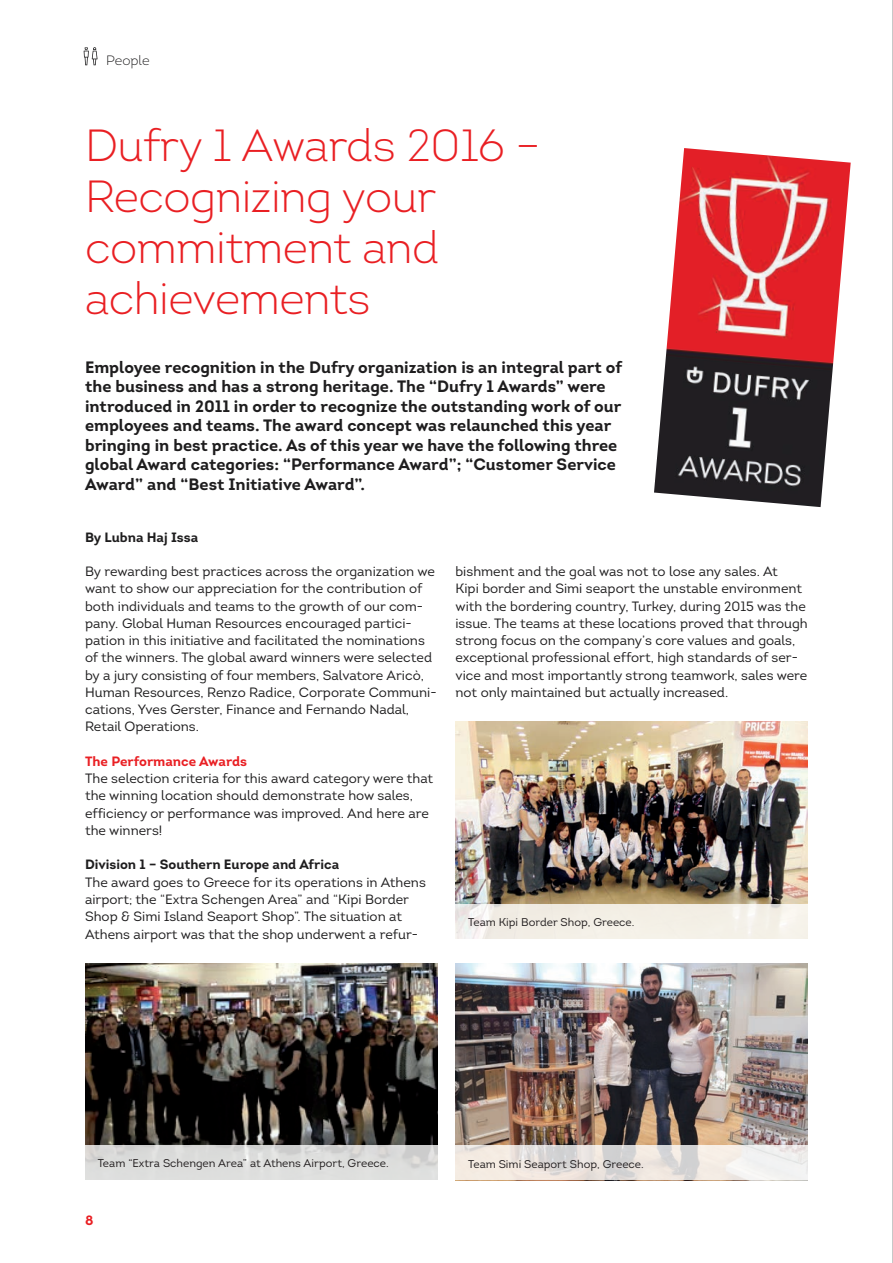
<style>
.page{position:relative;width:893px;height:1263px;background:#fff}
.page>*{position:absolute;margin:0;border:0;box-sizing:border-box;transform-origin:0 0}
.t1{font:300 45px/51px "Intro";letter-spacing:-.01em;color:#e91f23}
.t2{font:700 16.5px/19.5px "Intro";color:#1e1d1e}
.t3{font:13.5px/17.2px "Intro";color:#1e1d1e}
.t4{font:700 13.5px "Intro";color:#1e1d1e}
.t5{font:700 13.5px "Intro";color:#e91f23}
.t6{font:300 13.5px "Intro";color:#1e1d1e}
.t7{font:11.25px "Intro";color:#231f20}
</style>
<div class="page">
<svg style="left:84px;top:47px;width:14px;height:18px"></svg>
<img style="left:654px;top:148px;width:197px;height:359px">
<img style="left:455px;top:721px;width:353px;height:183px">
<svg style="left:455px;top:904px;width:353px;height:34px;background:#f2eee7"></svg>
<img style="left:455px;top:963px;width:353px;height:182px">
<svg style="left:455px;top:1145px;width:353px;height:35px;fill:#f0e9e1"></svg>
<img style="left:85px;top:963px;width:352px;height:182px">
<svg style="left:85px;top:1145px;width:352px;height:35px;background:#dbdbda"></svg>
<hr style="left:892px;top:0;width:1px;height:1263px;background:#949394">
<p class="t6" style="left:106px;top:52px;width:45px">People</p>
<h1 class="t1" style="left:85px;top:120px;width:457px">Dufry 1 Awards 2016 –<br>Recognizing your commitment and achievements</h1>
<p class="t2" style="left:85px;top:357px;width:539px">Employee recognition in the Dufry organization is an integral part of the business and has a strong heritage. The “Dufry 1 Awards” were introduced in 2011 in order to recognize the outstanding work of our employees and teams. The award concept was relaunched this year bringing in best practice. As of this year we have the following three global Award categories: “Performance Award”; “Customer Service Award” and “Best Initiative Award”.</p>
<p class="t4" style="left:85px;top:528px;width:115px">By Lubna Haj Issa</p>
<p class="t3" style="left:85px;top:563px;width:353px">By rewarding best practices across the organization we want to show our appreciation for the contribution of both individuals and teams to the growth of our com&shy;pany. Global Human Resources encouraged partici&shy;pation in this initiative and facilitated the nominations of the winners. The global award winners were selected by a jury consisting of four members, Salvatore Aricò, Human Resources, Renzo Radice, Corporate Communi&shy;cations, Yves Gerster, Finance and Fernando Nadal, Retail Operations.</p>
<p class="t5" style="left:85px;top:753px;width:164px">The Performance Awards</p>
<p class="t3" style="left:85px;top:770px;width:350px">The selection criteria for this award category were that the winning location should demonstrate how sales, efficiency or performance was improved. And here are the winners!</p>
<p class="t4" style="left:85px;top:856px;width:256px">Division 1 – Southern Europe and Africa</p>
<p class="t3" style="left:85px;top:873px;width:342px">The award goes to Greece for its operations in Athens airport; the “Extra Schengen Area” and “Kipi Border Shop &amp; Simi Island Seaport Shop”. The situation at Athens airport was that the shop underwent a refur-</p>
<p class="t3" style="left:455px;top:563px;width:354px">bishment and the goal was not to lose any sales. At<br>Kipi border and Simi seaport the unstable environment with the bordering country, Turkey, during 2015 was the issue. The teams at these locations proved that through strong focus on the company’s core values and goals, exceptional professional effort, high standards of ser&shy;vice and most importantly strong teamwork, sales were not only maintained but actually increased.</p>
<p class="t7" style="left:468px;top:915px;width:168px">Team Kipi Border Shop, Greece.</p>
<p class="t7" style="left:98px;top:1156px;width:293px">Team “Extra Schengen Area” at Athens Airport, Greece.</p>
<p class="t7" style="left:468px;top:1157px;width:177px">Team Simi Seaport Shop, Greece.</p>
<p class="t5" style="left:85px;top:1211px;width:10px">8</p>
</div>
